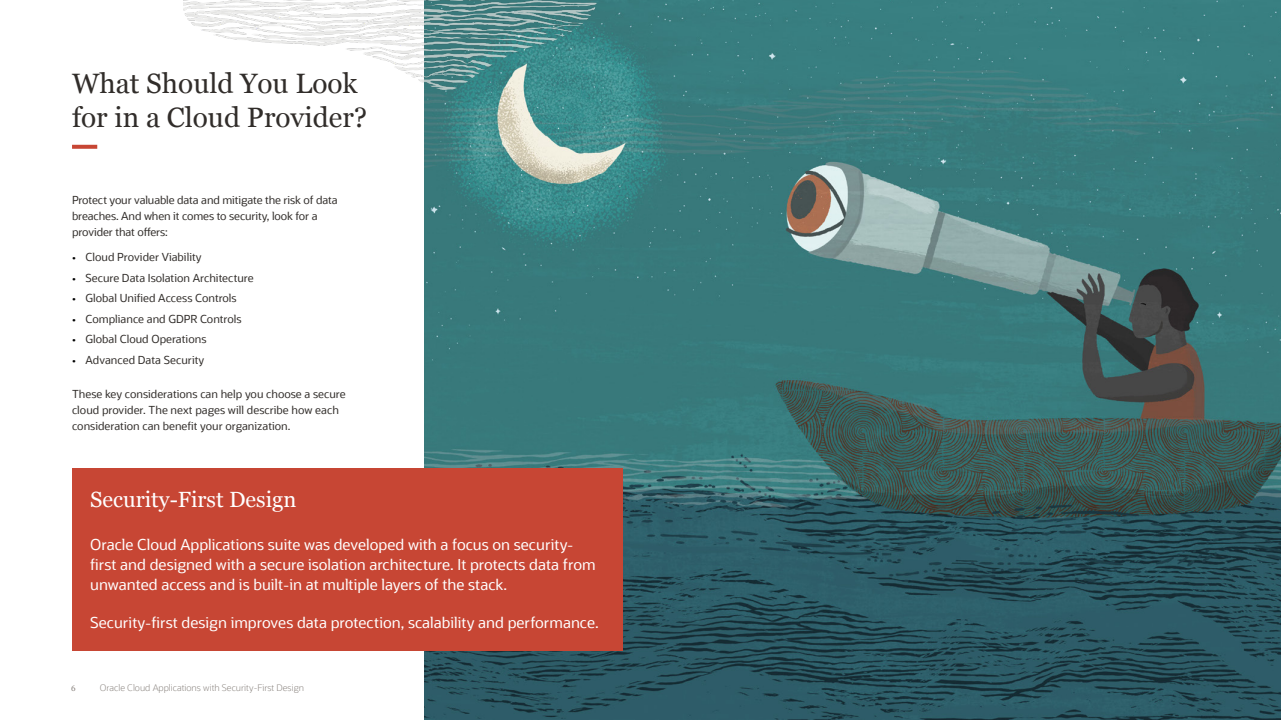
<style>
.page{position:relative;width:1281px;height:720px;background:#fff}
.page>*{position:absolute;margin:0;border:0;box-sizing:border-box;transform-origin:0 0}
.t1{font:28px/33.6px "Georgia";color:#312d2a}
.t2{font:22px "Georgia";color:#fff}
.t3{font:15px "Oracle Sans";color:#fff}
.t4{font:11px/16px "Oracle Sans";color:#312d2a}
.t5{font:300 9px "Oracle Sans";color:#8b8580}
.t6{font:8px "Georgia";color:#8b8580}
.s1{color:#000}
</style>
<div class="page">
<img style="left:424px;top:0;width:856px;height:720px">
<div style="left:72px;top:468px;width:550px;height:182px;background:#c74634"></div>
<img style="left:184px;top:0;width:412px;height:89px">
<svg style="left:74px;top:145px;width:21px;height:4px"></svg>
<h1 class="t1" style="left:72px;top:66px;width:297px">What Should You Look for in a Cloud Provider?</h1>
<p class="t4" style="left:72px;top:193px;width:267px">Protect your valuable data and mitigate the risk of data breaches. And when it comes to security, look for a</p>
<p class="t4" style="left:72px;top:225px;width:97px">provider that offers:</p>
<p class="t4" style="left:72px;top:250px;width:131px"><span class="s1">•</span> Cloud Provider Viability</p>
<p class="t4" style="left:72px;top:270px;width:183px"><span class="s1">•</span> Secure Data Isolation Architecture</p>
<p class="t4" style="left:72px;top:291px;width:166px"><span class="s1">•</span> Global Unified Access Controls</p>
<p class="t4" style="left:72px;top:311px;width:171px"><span class="s1">•</span> Compliance and GDPR Controls</p>
<p class="t4" style="left:72px;top:332px;width:136px"><span class="s1">•</span> Global Cloud Operations</p>
<p class="t4" style="left:72px;top:352px;width:134px"><span class="s1">•</span> Advanced Data Security</p>
<p class="t4" style="left:72px;top:386px;width:275px">These key considerations can help you choose a secure cloud provider. The next pages will describe how each</p>
<p class="t4" style="left:72px;top:418px;width:220px">consideration can benefit your organization.</p>
<p class="t2" style="left:90px;top:484px;width:208px">Security-First Design</p>
<p class="t3" style="left:90px;top:535px;width:485px">Oracle Cloud Applications suite was developed with a focus on security-</p>
<p class="t3" style="left:90px;top:555px;width:507px">first and designed with a secure isolation architecture. It protects data from</p>
<h3 class="t3" style="left:90px;top:575px;width:418px">unwanted access and is built-in at multiple layers of the stack.</h3>
<p class="t3" style="left:90px;top:613px;width:510px">Security-first design improves data protection, scalability and performance.</p>
<p class="t6" style="left:71px;top:682px;width:6px">6</p>
<p class="t5" style="left:100px;top:683px;width:206px">Oracle Cloud Applications with Security-First Design</p>
</div>
